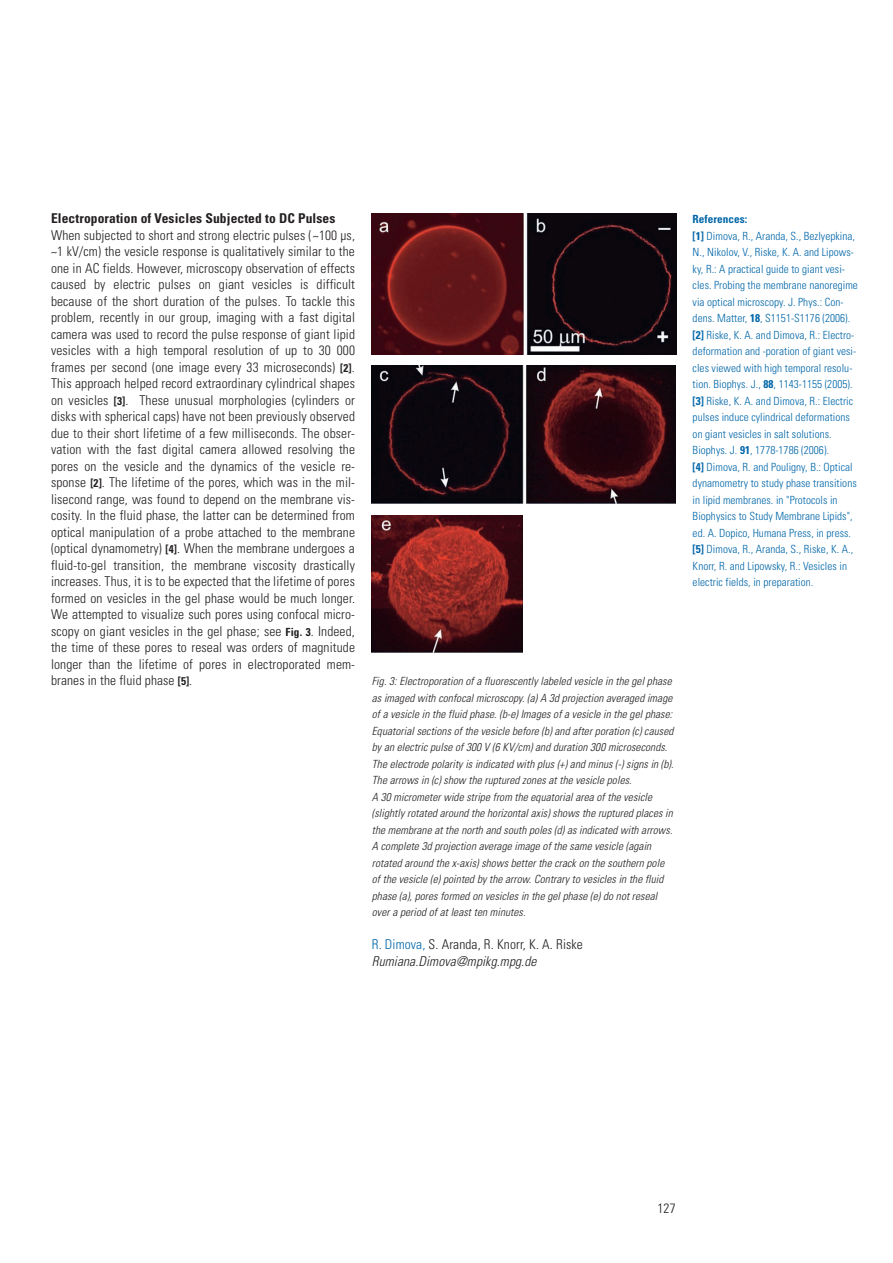
<style>
.page{position:relative;width:893px;height:1263px;background:#fff}
.page>*{position:absolute;margin:0;border:0;box-sizing:border-box;transform-origin:0 0}
.t1{font:300 condensed 13.5px/16.5px "Univers";letter-spacing:.01em;color:#231f20;text-align:justify}
.t2{font:italic 300 condensed 13.5px/16.5px "Univers";letter-spacing:.01em;color:#231f20}
.t3{font:700 condensed 13.5px "Univers";letter-spacing:.01em;color:#231f20}
.t4{font:italic 300 condensed 11.25px/16.5px "Univers";letter-spacing:.01em;color:#231f20}
.t5{font:300 condensed 11.25px/16.5px "Univers";letter-spacing:.005em;color:#0166a9}
.s1{font-weight:700;font-size:11.25px}
.s2{font-style:normal;color:#0166a9}
.s3{font-style:normal}
.s4{font-weight:700}
</style>
<div class="page">
<img style="left:372px;top:213px;width:304px;height:141px">
<img style="left:372px;top:365px;width:304px;height:138px">
<img style="left:372px;top:516px;width:150px;height:136px">
<p class="t3" style="left:51px;top:213px;width:286px">Electroporation of Vesicles Subjected to DC Pulses</p>
<p class="t1" style="left:51px;top:228px;width:306px">When subjected to short and strong electric pulses (~100 µs, ~1 kV/cm) the vesicle response is qualitatively similar to the one in AC fields. However, microscopy observation of effects caused by electric pulses on giant vesicles is difficult because of the short duration of the pulses. To tackle this problem, recently in our group, imaging with a fast digital camera was used to record the pulse response of giant lipid vesicles with a high temporal resolution of up to 30 000 frames per second (one image every 33 microseconds) <span class="s1">[2]</span>.<br>This approach helped record extraordinary cylindrical shapes on vesicles <span class="s1">[3]</span>. These unusual morphologies (cylinders or disks with spherical caps) have not been previously observed due to their short lifetime of a few milliseconds. The obser&shy;vation with the fast digital camera allowed resolving the pores on the vesicle and the dynamics of the vesicle re&shy;sponse <span class="s1">[2]</span>. The lifetime of the pores, which was in the mil&shy;lisecond range, was found to depend on the membrane vis&shy;cosity. In the fluid phase, the latter can be determined from optical manipulation of a probe attached to the membrane (optical dynamometry) <span class="s1">[4]</span>. When the membrane undergoes a fluid-to-gel transition, the membrane viscosity drastically increases. Thus, it is to be expected that the lifetime of pores formed on vesicles in the gel phase would be much longer.<br>We attempted to visualize such pores using confocal micro&shy;scopy on giant vesicles in the gel phase; see <span class="s1">Fig. 3</span>. Indeed, the time of these pores to reseal was orders of magnitude longer than the lifetime of pores in electroporated mem&shy;branes in the fluid phase <span class="s1">[5]</span>.</p>
<p class="t4" style="left:372px;top:674px;width:303px">Fig. 3: Electroporation of a fluorescently labeled vesicle in the gel phase as imaged with confocal microscopy. (a) A 3d projection averaged image of a vesicle in the fluid phase. (b-e) Images of a vesicle in the gel phase:<br>Equatorial sections of the vesicle before (b) and after poration (c) caused by an electric pulse of 300 V (6 KV/cm) and duration 300 microseconds.<br>The electrode polarity is indicated with plus (+) and minus (-) signs in (b).<br>The arrows in (c) show the ruptured zones at the vesicle poles.<br>A 30 micrometer wide stripe from the equatorial area of the vesicle (slightly rotated around the horizontal axis) shows the ruptured places in the membrane at the north and south poles (d) as indicated with arrows.<br>A complete 3d projection average image of the same vesicle (again rotated around the x-axis) shows better the crack on the southern pole of the vesicle (e) pointed by the arrow. Contrary to vesicles in the fluid phase (a), pores formed on vesicles in the gel phase (e) do not reseal over a period of at least ten minutes.</p>
<p class="t2" style="left:372px;top:937px;width:213px"><span class="s2">R. Dimova,</span> <span class="s3">S. Aranda, R. Knorr, K. A. Riske<br></span>Rumiana.Dimova@mpikg.mpg.de</p>
<p class="t5" style="left:693px;top:212px;width:167px"><span class="s4">References:<br>[1]</span> Dimova, R., Aranda, S., Bezlyepkina, N., Nikolov, V., Riske, K. A. and Lipows&shy;ky, R.: A practical guide to giant vesi&shy;cles. Probing the membrane nanoregime via optical microscopy. J. Phys.: Con&shy;dens. Matter, <span class="s4">18</span>, S1151-S1176 (2006). <span class="s4">[2]</span> Riske, K. A. and Dimova, R.: Electro&shy;deformation and -poration of giant vesi&shy;cles viewed with high temporal resolu&shy;tion. Biophys. J., <span class="s4">88</span>, 1143-1155 (2005). <span class="s4">[3]</span> Riske, K. A. and Dimova, R.: Electric pulses induce cylindrical deformations on giant vesicles in salt solutions.<br>Biophys. J. <span class="s4">91</span>, 1778-1786 (2006).<br><span class="s4">[4]</span> Dimova, R. and Pouligny, B.: Optical dynamometry to study phase transitions in lipid membranes. in "Protocols in Biophysics to Study Membrane Lipids", ed. A. Dopico, Humana Press, in press. <span class="s4">[5]</span> Dimova, R., Aranda, S., Riske, K. A., Knorr, R. and Lipowsky, R.: Vesicles in electric fields, in preparation.</p>
<p class="t1" style="left:657px;top:1201px;width:20px">127</p>
</div>
